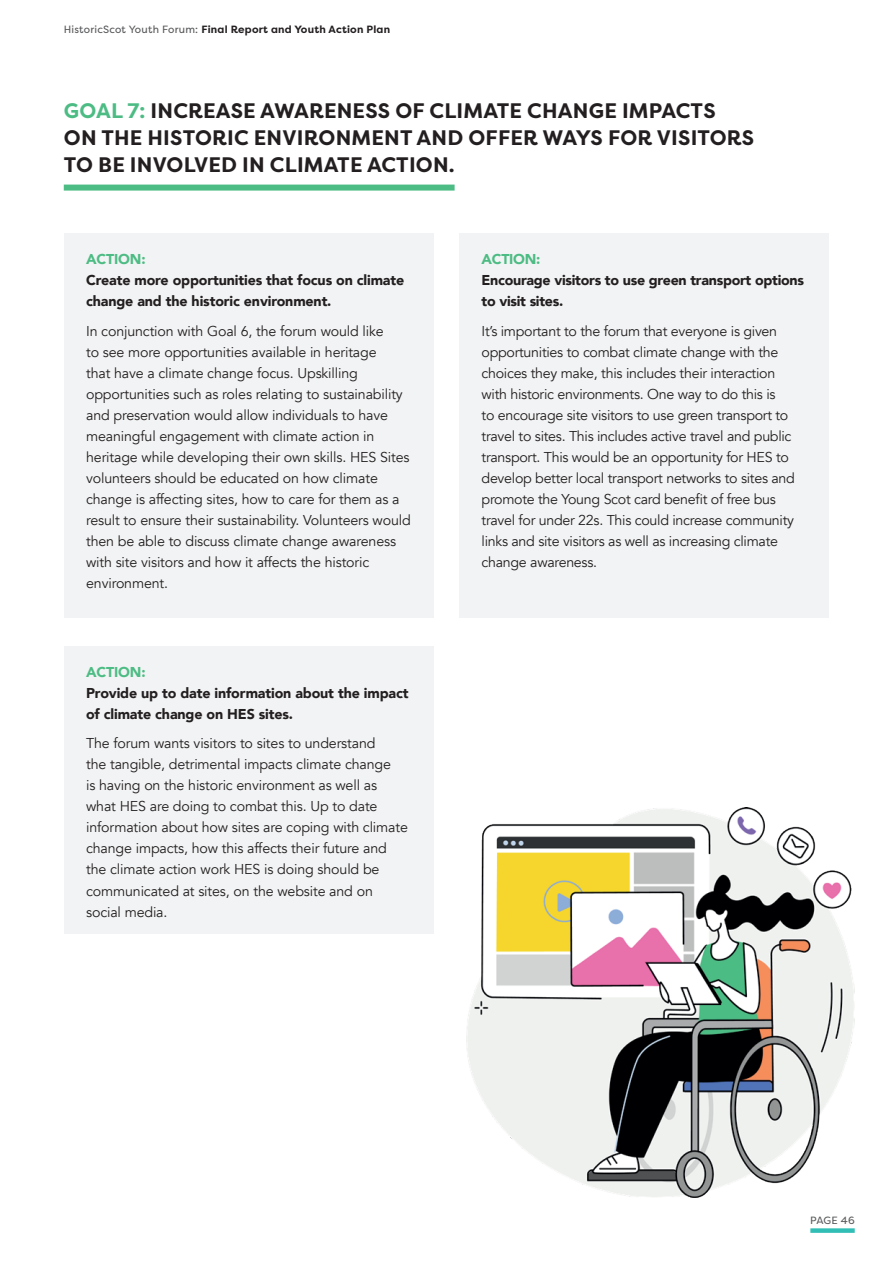
<style>
.page{position:relative;width:893px;height:1263px;background:#fff}
.page>*{position:absolute;margin:0;border:0;box-sizing:border-box;transform-origin:0 0}
.t1{font:700 21px "Filson Pro";letter-spacing:.01em;color:#231f20}
.t2{font:14.25px/21px "Avenir";letter-spacing:-.01em;color:#231f20}
.t3{font:900 14.25px/21px "Avenir";letter-spacing:-.01em;color:#231f20}
.t4{font:700 10.5px "Filson Pro";letter-spacing:.02em;color:#231f20}
.t5{font:10.5px "Filson Pro";letter-spacing:.01em;color:#57585a}
.s1{font-weight:400;color:#57585a}
.s2{color:#4dbc84}
</style>
<div class="page">
<div style="left:810px;top:1228px;width:45px;height:5px;background:#31beb5"></div>
<div style="left:64px;top:185px;width:391px;height:6px;background:#4dbc84"></div>
<div style="left:64px;top:234px;width:370px;height:384px;background:#f2f3f4"></div>
<div style="left:64px;top:646px;width:370px;height:287px;background:#f2f3f4"></div>
<div style="left:459px;top:234px;width:370px;height:384px;background:#f2f3f4"></div>
<img style="left:466px;top:808px;width:389px;height:389px">
<p class="t4" style="left:64px;top:23px;width:328px"><span class="s1">HistoricScot Youth Forum:</span> Final Report and Youth Action Plan</p>
<p class="t1" style="left:64px;top:97px;width:653px"><span class="s2">GOAL 7:</span> INCREASE AWARENESS OF CLIMATE CHANGE IMPACTS</p>
<p class="t1" style="left:64px;top:124px;width:692px">ON THE HISTORIC ENVIRONMENT AND OFFER WAYS FOR VISITORS</p>
<p class="t1" style="left:64px;top:151px;width:392px">TO BE INVOLVED IN CLIMATE ACTION.</p>
<p class="t3" style="left:86px;top:249px;width:320px"><span class="s2">ACTION:<br></span>Create more opportunities that focus on climate change and the historic environment.</p>
<p class="t2" style="left:86px;top:321px;width:326px">In conjunction with Goal 6, the forum would like<br>to see more opportunities available in heritage<br>that have a climate change focus. Upskilling opportunities such as roles relating to sustainability and preservation would allow individuals to have meaningful engagement with climate action in heritage while developing their own skills. HES Sites volunteers should be educated on how climate change is affecting sites, how to care for them as a result to ensure their sustainability. Volunteers would then be able to discuss climate change awareness with site visitors and how it affects the historic environment.</p>
<p class="t3" style="left:86px;top:661px;width:324px"><span class="s2">ACTION:<br></span>Provide up to date information about the impact of climate change on HES sites.</p>
<p class="t2" style="left:86px;top:733px;width:323px">The forum wants visitors to sites to understand<br>the tangible, detrimental impacts climate change<br>is having on the historic environment as well as what HES are doing to combat this. Up to date information about how sites are coping with climate change impacts, how this affects their future and the climate action work HES is doing should be communicated at sites, on the website and on social media.</p>
<p class="t3" style="left:482px;top:249px;width:324px"><span class="s2">ACTION:<br></span>Encourage visitors to use green transport options to visit sites.</p>
<p class="t2" style="left:482px;top:321px;width:315px">It’s important to the forum that everyone is given opportunities to combat climate change with the choices they make, this includes their interaction with historic environments. One way to do this is<br>to encourage site visitors to use green transport to travel to sites. This includes active travel and public transport. This would be an opportunity for HES to develop better local transport networks to sites and promote the Young Scot card benefit of free bus travel for under 22s. This could increase community links and site visitors as well as increasing climate change awareness.</p>
<p class="t5" style="left:810px;top:1213px;width:46px">PAGE 46</p>
</div>
